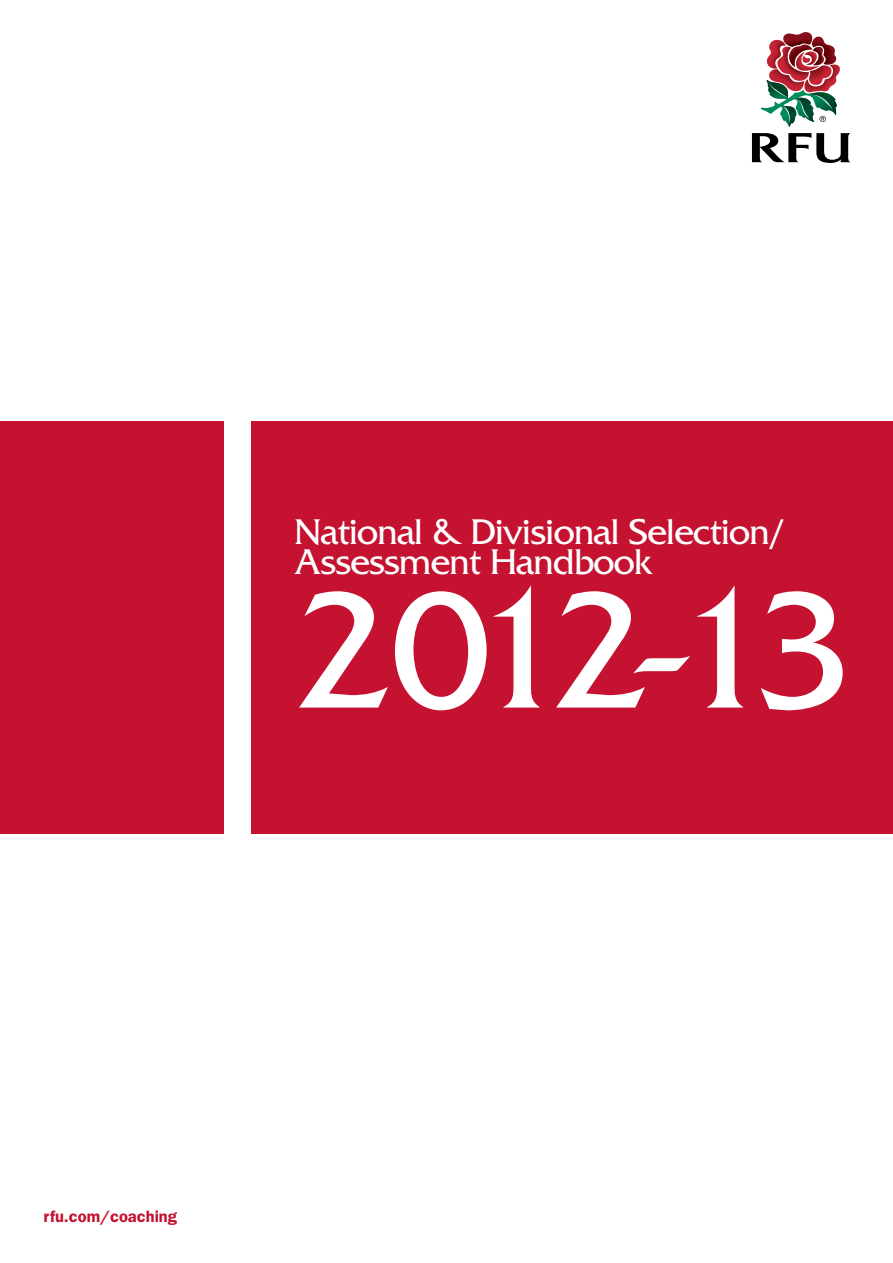
<style>
.page{position:relative;width:893px;height:1263px;background:#fff}
.page>*{position:absolute;margin:0;border:0;box-sizing:border-box;transform-origin:0 0}
.t1{font:172.5px "Friz Quadrata";letter-spacing:-.1em;color:#fff}
.t2{font:37.5px/30px "Friz Quadrata";letter-spacing:-.02em;color:#fff}
.t3{font:600 16.5px "Franklin Gothic";color:#c41230}
</style>
<div class="page">
<div style="left:251px;top:421px;width:642px;height:412px;background:#c41230"></div>
<div style="left:0;top:421px;width:223px;height:412px;background:#c41230"></div>
<svg style="left:752px;top:32px;width:98px;height:131px"></svg>
<p class="t2" style="left:294px;top:517px;width:491px">National &amp; Divisional Selection/<br>Assessment Handbook</p>
<h1 class="t1" style="left:294px;top:555px;width:559px">2012-13</h1>
<p class="t3" style="left:44px;top:1206px;width:135px">rfu.com/coaching</p>
</div>
